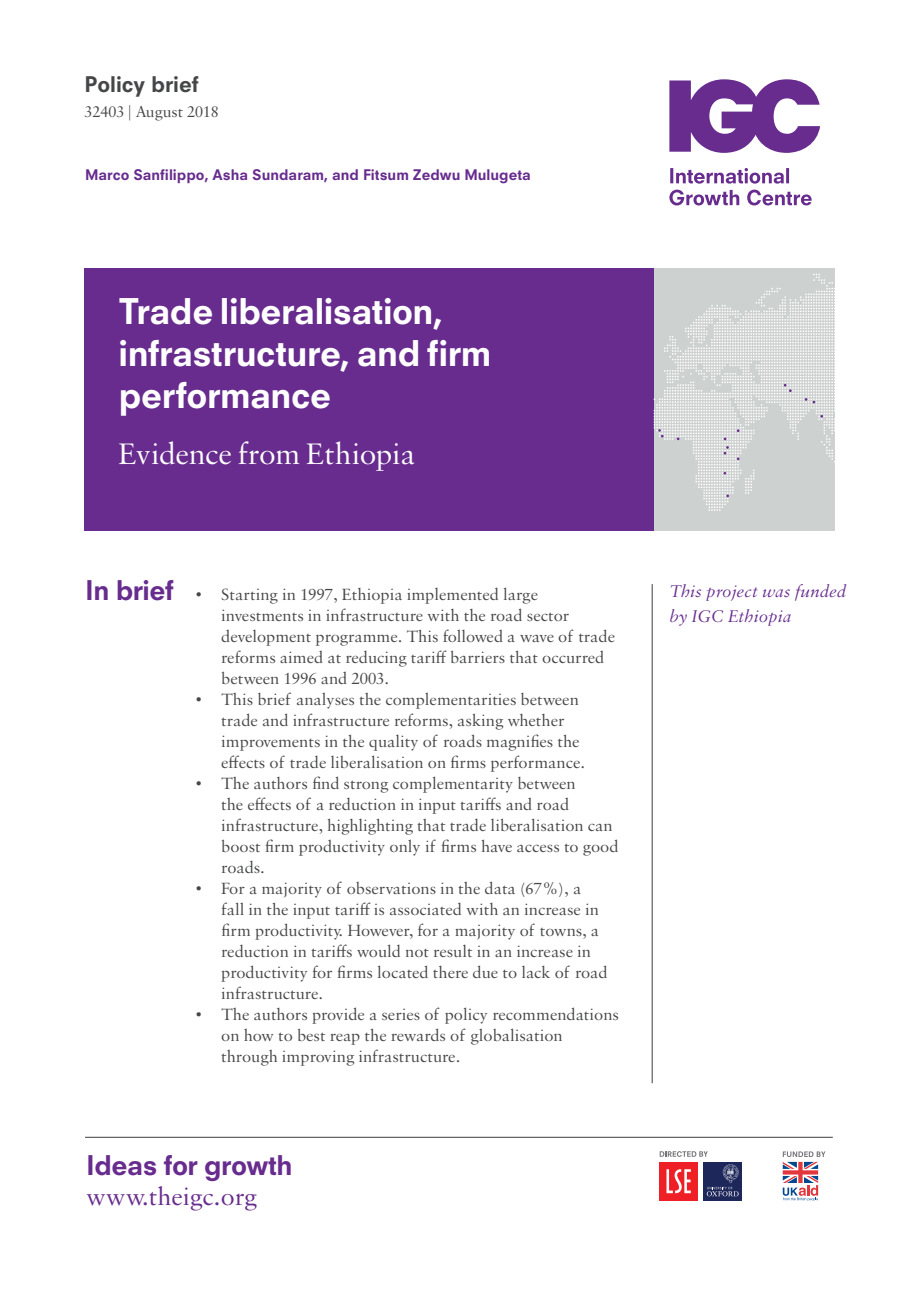
<style>
.page{position:relative;width:919px;height:1289px;background:#fff}
.page>*{position:absolute;margin:0;border:0;box-sizing:border-box;transform-origin:0 0}
.Cover_Title{font:800 34.5px/42px "Neuzeit SLT Std";letter-spacing:-.015em;color:#fff}
.Cover_subtitle{font:31.5px "Sabon MT Std";letter-spacing:-.01em;color:#fff}
.t1{font:800 26.4px "Neuzeit SLT Std";letter-spacing:-.02em;color:#672c8e}
.Date___Code{font:26.4px "Sabon MT Std";color:#672c8e}
.t2{font:800 21px "Neuzeit SLT Std";color:#454647}
.About_the_authors{font:italic 18px/24px "Sabon MT Std";color:#672c8e}
.t3{font:17.25px/21px "Sabon MT Std";color:#454647}
.Date___Code-2{font:16.65px "Sabon MT Std";color:#454647}
.Authors{font:800 14.25px "Neuzeit SLT Std";color:#672c8e}
</style>
<div class="page">
<svg style="left:659px;top:1151px;width:48px;height:5px"></svg>
<div style="left:659px;top:1161px;width:38px;height:39px;background:#ee2025"></div>
<svg style="left:666px;top:1169px;width:24px;height:24px"></svg>
<div style="left:703px;top:1161px;width:38px;height:39px;background:#1e275a"></div>
<svg style="left:706px;top:1164px;width:32px;height:32px"></svg>
<svg style="left:782px;top:1151px;width:43px;height:49px"></svg>
<div style="left:85px;top:268px;width:570px;height:262px;background:#672c8e"></div>
<svg style="left:669px;top:79px;width:151px;height:74px"></svg>
<svg style="left:669px;top:190px;width:142px;height:15px"></svg>
<svg style="left:670px;top:168px;width:119px;height:16px"></svg>
<hr style="left:85px;top:1136px;width:747px;height:1px;background:#3c3c3d">
<hr style="left:651px;top:584px;width:1px;height:499px;background:#3c3c3d">
<div style="left:653px;top:268px;width:181px;height:262px;background:#cdd1d0"></div>
<svg style="left:653px;top:268px;width:182px;height:245px"></svg>
<p class="t2" style="left:85px;top:72px;width:116px">Policy brief</p>
<p class="Date___Code-2" style="left:85px;top:101px;width:136px">32403 | August 2018</p>
<p class="Authors" style="left:85px;top:166px;width:447px">Marco Sanfilippo, Asha Sundaram, and Fitsum Zedwu Mulugeta</p>
<p class="Cover_Title" style="left:119px;top:290px;width:374px">Trade liberalisation, infrastructure, and firm performance</p>
<p class="Cover_subtitle" style="left:119px;top:434px;width:298px">Evidence from Ethiopia</p>
<p class="t1" style="left:85px;top:574px;width:90px">In brief</p>
<p class="t3" style="left:221px;top:583px;width:395px;text-indent:-26px">• Starting in 1997, Ethiopia implemented large investments in infrastructure with the road sector development programme. This followed a wave of trade reforms aimed at reducing tariff barriers that occurred between 1996 and 2003.</p>
<p class="t3" style="left:221px;top:688px;width:365px;text-indent:-26px">• This brief analyses the complementarities between trade and infrastructure reforms, asking whether improvements in the quality of roads magnifies the effects of trade liberalisation on firms performance.</p>
<p class="t3" style="left:221px;top:772px;width:399px;text-indent:-26px">• The authors find strong complementarity between<br>the effects of a reduction in input tariffs and road infrastructure, highlighting that trade liberalisation can boost firm productivity only if firms have access to good roads.</p>
<p class="t3" style="left:221px;top:877px;width:388px;text-indent:-26px">• For a majority of observations in the data (67%), a fall in the input tariff is associated with an increase in firm productivity. However, for a majority of towns, a reduction in tariffs would not result in an increase in productivity for firms located there due to lack of road infrastructure.</p>
<p class="t3" style="left:221px;top:1003px;width:399px;text-indent:-26px">• The authors provide a series of policy recommendations on how to best reap the rewards of globalisation through improving infrastructure.</p>
<p class="t1" style="left:86px;top:1148px;width:208px">Ideas for growth</p>
<p class="Date___Code" style="left:86px;top:1180px;width:172px">www.theigc.org</p>
<p class="About_the_authors" style="left:669px;top:579px;width:179px">This project was funded by IGC Ethiopia</p>
</div>
